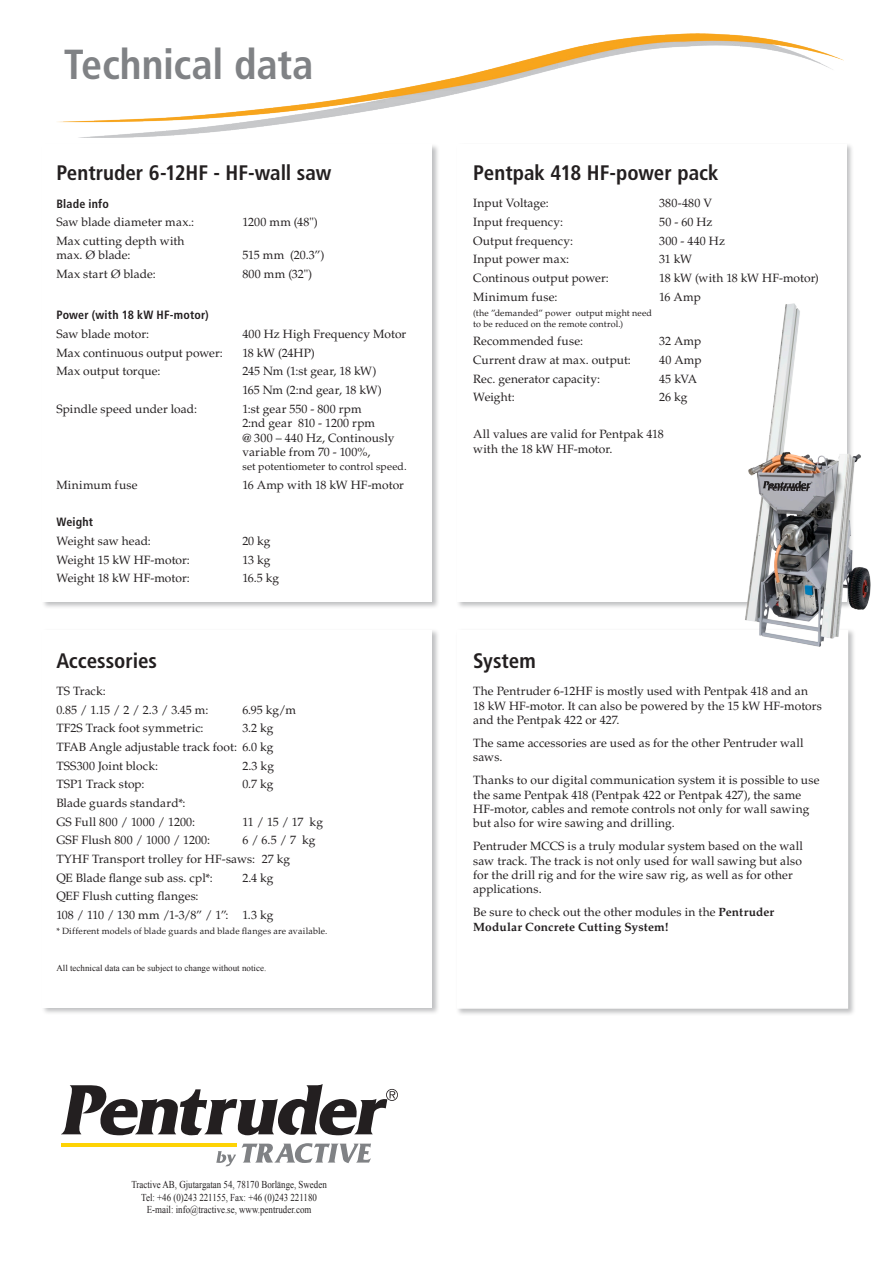
<style>
.page{position:relative;width:893px;height:1263px;background:#fff}
.page>*{position:absolute;margin:0;border:0;box-sizing:border-box;transform-origin:0 0}
.Grå_överskrift{font:700 condensed 42px "Frutiger LT Std";letter-spacing:-.005em;color:#808285}
.Stor_svart_överskrif{font:700 condensed 21px "Frutiger LT Std";color:#231f20}
.Lista_8_pt{font:12px/14.4px "Palatino LT Std";letter-spacing:.005em;color:#231f20}
.Brödtext_8_pt{font:12px/14.4px "Palatino LT Std";letter-spacing:.01em;color:#231f20}
.Brödtext_8_pt-2{font:700 12px/14.4px "Palatino LT Std";letter-spacing:.015em;color:#231f20}
.Liten_svart_överskri{font:700 condensed 12px "Frutiger LT Std";letter-spacing:.015em;color:#231f20}
.Lista_8_pt-2{font:12px "Palatino LT Std";letter-spacing:.03em;color:#231f20}
.Lista_8_pt-3{font:700 condensed 12px "Frutiger LT Std";letter-spacing:.015em;color:#231f20}
.t1{font:10.5px/12.6px "Times New Roman";color:#231f20;text-align:center;scale:.85 1}
.Lista_8_pt-4{font:10.5px "Palatino LT Std";letter-spacing:.01em;color:#231f20}
.Liten_text{font:9px/10.8px "Palatino LT Std";letter-spacing:.015em;color:#231f20}
.t2{font:9px "Times New Roman";color:#231f20}
.s1{font-weight:400}
</style>
<div class="page">
<div style="left:41px;top:143px;width:399px;height:466px;background:#808285;opacity:.5"></div>
<div style="left:42px;top:145px;width:390px;height:457px;background:#fff"></div>
<div style="left:41px;top:629px;width:399px;height:386px;background:#808285;opacity:.5"></div>
<div style="left:42px;top:630px;width:390px;height:378px;background:#fff"></div>
<div style="left:455px;top:143px;width:400px;height:466px;background:#808285;opacity:.5"></div>
<div style="left:457px;top:145px;width:390px;height:457px;background:#fff"></div>
<div style="left:455px;top:628px;width:401px;height:388px;background:#808285;opacity:.5"></div>
<div style="left:457px;top:630px;width:391px;height:379px;background:#fff"></div>
<img style="left:727px;top:301px;width:144px;height:349px">
<svg style="left:767px;top:484px;width:43px;height:7px"></svg>
<img style="left:57px;top:33px;width:787px;height:104px">
<svg style="left:216px;top:1151px;width:20px;height:15px"></svg>
<svg style="left:61px;top:1084px;width:337px;height:51px"></svg>
<hr style="left:61px;top:1143px;width:176px;height:3px;background:#fed304">
<svg style="left:242px;top:1143px;width:129px;height:20px"></svg>
<p class="Grå_överskrift" style="left:64px;top:40px;width:251px">Technical data</p>
<p class="Stor_svart_överskrif" style="left:56px;top:161px;width:277px">Pentruder 6-12HF - HF-wall saw</p>
<p class="Liten_svart_överskri" style="left:56px;top:196px;width:54px">Blade info</p>
<p class="Lista_8_pt" style="left:56px;top:215px;width:139px">Saw blade diameter max.:</p>
<p class="Lista_8_pt" style="left:242px;top:215px;width:77px">1200 mm (48")</p>
<p class="Lista_8_pt" style="left:56px;top:234px;width:130px">Max cutting depth with max. Ø blade:</p>
<p class="Lista_8_pt" style="left:242px;top:248px;width:84px">515 mm (20.3”)</p>
<p class="Lista_8_pt" style="left:56px;top:267px;width:101px">Max start Ø blade:</p>
<p class="Lista_8_pt" style="left:242px;top:267px;width:71px">800 mm (32")</p>
<p class="Liten_svart_överskri" style="left:56px;top:308px;width:154px">Power (with 18 kW HF-motor)</p>
<p class="Lista_8_pt" style="left:56px;top:327px;width:94px">Saw blade motor:</p>
<p class="Lista_8_pt" style="left:242px;top:327px;width:165px">400 Hz High Frequency Motor</p>
<p class="Lista_8_pt" style="left:56px;top:346px;width:168px">Max continuous output power:</p>
<p class="Lista_8_pt" style="left:242px;top:346px;width:74px">18 kW (24HP)</p>
<p class="Lista_8_pt" style="left:56px;top:364px;width:106px">Max output torque:</p>
<p class="Lista_8_pt" style="left:242px;top:364px;width:136px">245 Nm (1:st gear, 18 kW)</p>
<p class="Lista_8_pt" style="left:242px;top:383px;width:141px">165 Nm (2:nd gear, 18 kW)</p>
<p class="Lista_8_pt" style="left:56px;top:402px;width:142px">Spindle speed under load:</p>
<p class="Lista_8_pt" style="left:242px;top:402px;width:154px">1:st gear 550 - 800 rpm<br>2:nd gear 810 - 1200 rpm<br>@ 300 – 440 Hz, Continously variable from 70 - 100%,</p>
<p class="Lista_8_pt-4" style="left:242px;top:461px;width:166px">set potentiometer to control speed.</p>
<p class="Lista_8_pt-2" style="left:56px;top:478px;width:83px">Minimum fuse</p>
<p class="Lista_8_pt" style="left:242px;top:478px;width:163px">16 Amp with 18 kW HF-motor</p>
<p class="Lista_8_pt-3" style="left:56px;top:515px;width:38px">Weight</p>
<p class="Lista_8_pt" style="left:56px;top:534px;width:96px">Weight saw head:</p>
<p class="Lista_8_pt" style="left:242px;top:534px;width:30px">20 kg</p>
<p class="Lista_8_pt" style="left:56px;top:552px;width:135px">Weight 15 kW HF-motor:</p>
<p class="Lista_8_pt" style="left:242px;top:552px;width:30px">13 kg</p>
<p class="Lista_8_pt" style="left:56px;top:571px;width:135px">Weight 18 kW HF-motor:</p>
<p class="Lista_8_pt" style="left:242px;top:571px;width:38px">16.5 kg</p>
<p class="Stor_svart_överskrif" style="left:56px;top:648px;width:102px">Accessories</p>
<p class="Lista_8_pt" style="left:56px;top:684px;width:51px">TS Track:</p>
<p class="Lista_8_pt" style="left:56px;top:703px;width:154px">0.85 / 1.15 / 2 / 2.3 / 3.45 m:</p>
<p class="Lista_8_pt" style="left:242px;top:703px;width:55px">6.95 kg/m</p>
<p class="Lista_8_pt" style="left:56px;top:721px;width:149px">TF2S Track foot symmetric:</p>
<p class="Lista_8_pt" style="left:242px;top:721px;width:33px">3.2 kg</p>
<p class="Lista_8_pt" style="left:56px;top:740px;width:219px">TFAB Angle adjustable track foot: 6.0 kg</p>
<p class="Lista_8_pt" style="left:56px;top:759px;width:103px">TSS300 Joint block:</p>
<p class="Lista_8_pt" style="left:242px;top:759px;width:33px">2.3 kg</p>
<p class="Lista_8_pt" style="left:56px;top:777px;width:90px">TSP1 Track stop:</p>
<p class="Lista_8_pt" style="left:242px;top:777px;width:33px">0.7 kg</p>
<p class="Lista_8_pt" style="left:56px;top:796px;width:131px">Blade guards standard*:</p>
<p class="Lista_8_pt" style="left:56px;top:815px;width:140px">GS Full 800 / 1000 / 1200:</p>
<p class="Lista_8_pt" style="left:242px;top:815px;width:82px">11 / 15 / 17 kg</p>
<p class="Lista_8_pt" style="left:56px;top:833px;width:155px">GSF Flush 800 / 1000 / 1200:</p>
<p class="Lista_8_pt" style="left:242px;top:833px;width:75px">6 / 6.5 / 7 kg</p>
<p class="Lista_8_pt" style="left:56px;top:852px;width:235px">TYHF Transport trolley for HF-saws: 27 kg</p>
<p class="Lista_8_pt" style="left:56px;top:871px;width:158px">QE Blade flange sub ass. cpl*:</p>
<p class="Lista_8_pt" style="left:242px;top:871px;width:33px">2.4 kg</p>
<p class="Lista_8_pt" style="left:56px;top:889px;width:144px">QEF Flush cutting flanges:</p>
<p class="Lista_8_pt" style="left:56px;top:908px;width:219px">108 / 110 / 130 mm /1-3/8” / 1”: 1.3 kg</p>
<p class="Liten_text" style="left:56px;top:926px;width:273px">* Different models of blade guards and blade flanges are available.</p>
<p class="t2" style="left:56px;top:961px;width:211px">All technical data can be subject to change without notice.</p>
<p class="Stor_svart_överskrif" style="left:473px;top:161px;width:247px">Pentpak 418 HF-power pack</p>
<p class="Lista_8_pt" style="left:473px;top:196px;width:77px">Input Voltage:</p>
<p class="Lista_8_pt" style="left:659px;top:196px;width:54px">380-480 V</p>
<p class="Lista_8_pt" style="left:473px;top:215px;width:91px">Input frequency:</p>
<p class="Lista_8_pt" style="left:659px;top:215px;width:55px">50 - 60 Hz</p>
<p class="Lista_8_pt" style="left:473px;top:234px;width:101px">Output frequency:</p>
<p class="Lista_8_pt" style="left:659px;top:234px;width:67px">300 - 440 Hz</p>
<p class="Lista_8_pt" style="left:473px;top:252px;width:97px">Input power max:</p>
<p class="Lista_8_pt" style="left:659px;top:252px;width:34px">31 kW</p>
<p class="Lista_8_pt" style="left:473px;top:271px;width:137px">Continous output power:</p>
<p class="Lista_8_pt" style="left:659px;top:271px;width:161px">18 kW (with 18 kW HF-motor)</p>
<p class="Lista_8_pt-2" style="left:473px;top:290px;width:86px">Minimum fuse:</p>
<p class="Lista_8_pt" style="left:659px;top:290px;width:43px">16 Amp</p>
<p class="Liten_text" style="left:473px;top:307px;width:180px">(the ”demanded” power output might need to be reduced on the remote control.)</p>
<p class="Lista_8_pt" style="left:473px;top:334px;width:111px">Recommended fuse:</p>
<p class="Lista_8_pt" style="left:659px;top:334px;width:44px">32 Amp</p>
<p class="Lista_8_pt" style="left:473px;top:353px;width:159px">Current draw at max. output:</p>
<p class="Lista_8_pt" style="left:659px;top:353px;width:44px">40 Amp</p>
<p class="Lista_8_pt" style="left:473px;top:371px;width:128px">Rec. generator capacity:</p>
<p class="Lista_8_pt" style="left:659px;top:371px;width:39px">45 kVA</p>
<p class="Lista_8_pt" style="left:473px;top:390px;width:43px">Weight:</p>
<p class="Lista_8_pt" style="left:659px;top:390px;width:30px">26 kg</p>
<p class="Brödtext_8_pt" style="left:473px;top:427px;width:192px">All values are valid for Pentpak 418 with the 18 kW HF-motor.</p>
<p class="Stor_svart_överskrif" style="left:473px;top:648px;width:64px">System</p>
<p class="Brödtext_8_pt" style="left:473px;top:684px;width:350px">The Pentruder 6-12HF is mostly used with Pentpak 418 and an<br>18 kW HF-motor. It can also be powered by the 15 kW HF-motors and the Pentpak 422 or 427.</p>
<p class="Brödtext_8_pt" style="left:473px;top:736px;width:332px">The same accessories are used as for the other Pentruder wall saws.</p>
<p class="Brödtext_8_pt" style="left:473px;top:773px;width:348px">Thanks to our digital communication system it is possible to use the same Pentpak 418 (Pentpak 422 or Pentpak 427), the same HF-motor, cables and remote controls not only for wall sawing but also for wire sawing and drilling.</p>
<p class="Brödtext_8_pt" style="left:473px;top:839px;width:331px">Pentruder MCCS is a truly modular system based on the wall saw track. The track is not only used for wall sawing but also for the drill rig and for the wire saw rig, as well as for other applications.</p>
<p class="Brödtext_8_pt-2" style="left:473px;top:905px;width:303px"><span class="s1">Be sure to check out the other modules in the</span> Pentruder<br>Modular Concrete Cutting System!</p>
<p class="t1" style="left:131px;top:1178px;width:231px">Tractive AB, Gjutargatan 54, 78170 Borlänge, Sweden</p>
<p class="t1" style="left:141px;top:1191px;width:208px">Tel: +46 (0)243 221155, Fax: +46 (0)243 221180<br>E-mail: info@tractive.se, www.pentruder.com</p>
</div>
